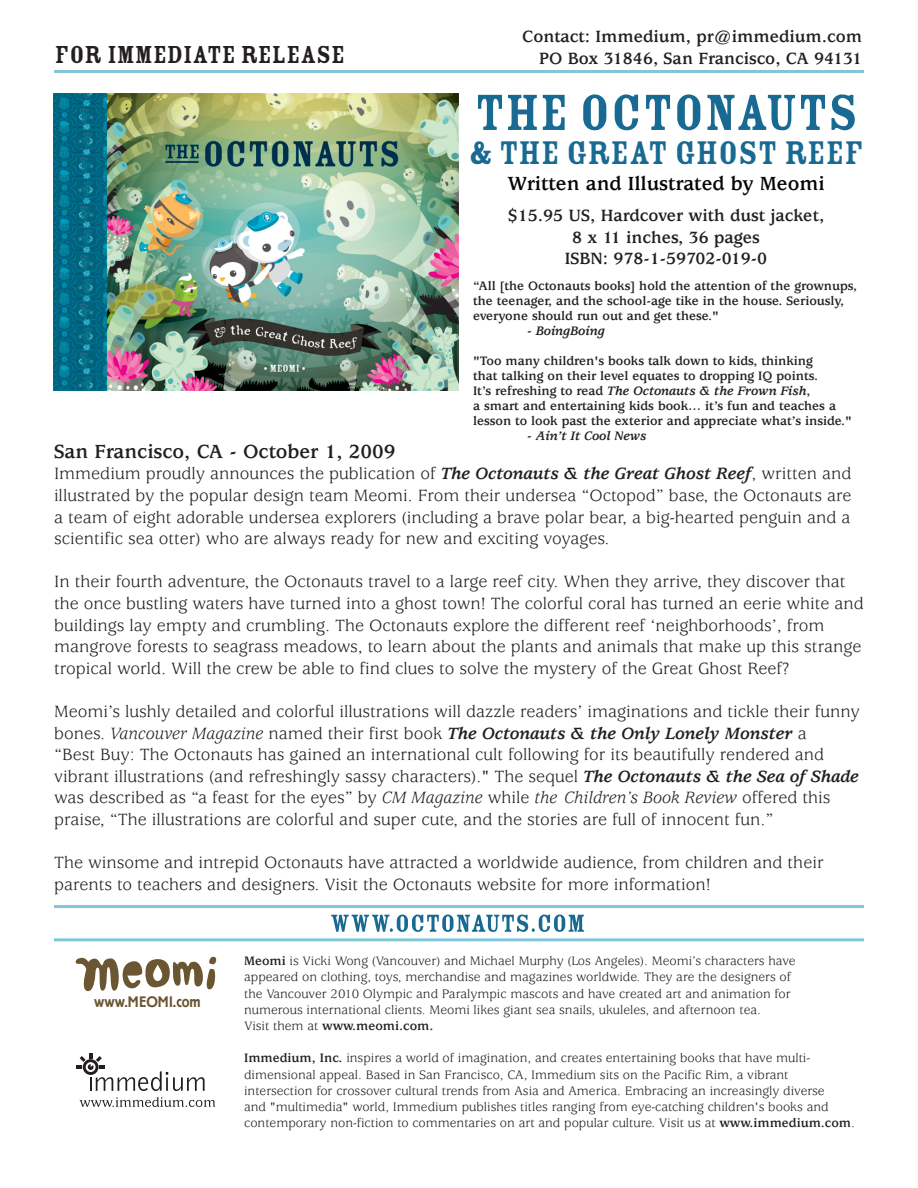
<style>
.page{position:relative;width:918px;height:1188px;background:#fff}
.page>*{position:absolute;margin:0;border:0;box-sizing:border-box;transform-origin:0 0}
.t1{font:55.8px "Rosewood Std Fill";color:#196a92}
.t2{font:36px "Rosewood Std Fill";color:#196a92}
.t3{font:27px "Rosewood Std Fill";color:#231f20}
.t4{font:700 21px "Usherwood";color:#231f20}
.t5{font:700 21px "Usherwood";color:#050504}
.t6{font:18px/21.6px "Usherwood";color:#231f20}
.t7{font:700 18px/21.6px "Usherwood";color:#231f20;text-align:center}
.t8{font:500 15px "Berliner Grotesk";color:#6b5633}
.t9{font:13.5px/16.2px "Usherwood";color:#231f20}
.t10{font:700 13.5px/15px "Usherwood";color:#231f20}
.t11{font:italic 700 13.5px "Usherwood";color:#231f20}
.s1{font-style:normal}
.s2{font-style:italic}
.s3{font-weight:700;font-style:italic}
.s4{font-weight:700}
</style>
<div class="page">
<svg style="left:331px;top:915px;width:253px;height:17px"></svg>
<hr style="left:54px;top:938px;width:810px;height:3px;background:#008db0">
<hr style="left:54px;top:905px;width:810px;height:3px;background:#008db0">
<hr style="left:54px;top:70px;width:810px;height:3px;background:#008db0">
<svg style="left:80px;top:1097px;width:135px;height:10px"></svg>
<svg style="left:77px;top:1053px;width:128px;height:38px"></svg>
<svg style="left:75px;top:957px;width:142px;height:35px"></svg>
<img style="left:54px;top:93px;width:405px;height:297px">
<h3 class="t3" style="left:55px;top:40px;width:292px">FOR IMMEDIATE RELEASE</h3>
<p class="t7" style="left:522px;top:26px;width:342px;text-align:right">Contact: Immedium, pr@immedium.com<br>PO Box 31846, San Francisco, CA 94131</p>
<h1 class="t1" style="left:474px;top:82px;width:386px">THE OCTONAUTS</h1>
<h2 class="t2" style="left:469px;top:134px;width:396px">&amp;THE GREAT GHOST REEF</h2>
<p class="t5" style="left:508px;top:171px;width:319px">Written and Illustrated by Meomi</p>
<p class="t7" style="left:508px;top:205px;width:318px">$15.95 US, Hardcover with dust jacket,<br>8 x 11 inches, 36 pages<br>ISBN: 978-1-59702-019-0</p>
<p class="t10" style="left:473px;top:278px;width:386px">“All [the Octonauts books] hold the attention of the grownups, the teenager, and the school-age tike in the house. Seriously, everyone should run out and get these."</p>
<p class="t11" style="left:527px;top:323px;width:79px"><span class="s1">-</span> BoingBoing</p>
<p class="t10" style="left:473px;top:353px;width:380px">"Too many children's books talk down to kids, thinking<br>that talking on their level equates to dropping IQ points.<br>It’s refreshing to read <span class="s2">The Octonauts &amp; the Frown Fish</span>,<br>a smart and entertaining kids book… it’s fun and teaches a lesson to look past the exterior and appreciate what’s inside."</p>
<p class="t11" style="left:527px;top:428px;width:121px"><span class="s1">-</span> Ain’t It Cool News</p>
<p class="t4" style="left:54px;top:440px;width:343px">San Francisco, CA - October 1, 2009</p>
<p class="t6" style="left:54px;top:464px;width:799px;text-align:justify">Immedium proudly announces the publication of <span class="s3">The Octonauts &amp; the Great Ghost Reef</span>, written and illustrated by the popular design team Meomi. From their undersea “Octopod” base, the Octonauts are a team of eight adorable undersea explorers (including a brave polar bear, a big-hearted penguin and a scientific sea otter) who are always ready for new and exciting voyages.</p>
<p class="t6" style="left:54px;top:572px;width:811px">In their fourth adventure, the Octonauts travel to a large reef city. When they arrive, they discover that the once bustling waters have turned into a ghost town! The colorful coral has turned an eerie white and buildings lay empty and crumbling. The Octonauts explore the different reef ‘neighborhoods’, from mangrove forests to seagrass meadows, to learn about the plants and animals that make up this strange tropical world. Will the crew be able to find clues to solve the mystery of the Great Ghost Reef?</p>
<p class="t6" style="left:54px;top:701px;width:807px">Meomi’s lushly detailed and colorful illustrations will dazzle readers’ imaginations and tickle their funny bones. <span class="s2">Vancouver Magazine</span> named their first book <span class="s3">The Octonauts &amp; the Only Lonely Monster</span> a<br>“Best Buy: The Octonauts has gained an international cult following for its beautifully rendered and vibrant illustrations (and refreshingly sassy characters)." The sequel <span class="s3">The Octonauts &amp; the Sea of Shade </span>was described as “a feast for the eyes” by <span class="s2">CM Magazine</span> while <span class="s2">the Children’s Book Review</span> offered this praise, “The illustrations are colorful and super cute, and the stories are full of innocent fun.”</p>
<p class="t6" style="left:54px;top:852px;width:771px">The winsome and intrepid Octonauts have attracted a worldwide audience, from children and their parents to teachers and designers. Visit the Octonauts website for more information!</p>
<p class="t8" style="left:94px;top:994px;width:108px">www.MEOMI.com</p>
<p class="t9" style="left:244px;top:953px;width:553px"><span class="s4">Meomi</span> is Vicki Wong (Vancouver) and Michael Murphy (Los Angeles). Meomi’s characters have appeared on clothing, toys, merchandise and magazines worldwide. They are the designers of the Vancouver 2010 Olympic and Paralympic mascots and have created art and animation for numerous international clients. Meomi likes giant sea snails, ukuleles, and afternoon tea.<br>Visit them at <span class="s4">www.meomi.com.</span></p>
<p class="t9" style="left:244px;top:1051px;width:612px"><span class="s4">Immedium, Inc.</span> inspires a world of imagination, and creates entertaining books that have multi&shy;dimensional appeal. Based in San Francisco, CA, Immedium sits on the Pacific Rim, a vibrant intersection for crossover cultural trends from Asia and America. Embracing an increasingly diverse<br>and "multimedia" world, Immedium publishes titles ranging from eye-catching children's books and contemporary non-fiction to commentaries on art and popular culture. Visit us at <span class="s4">www.immedium.com</span>.</p>
</div>
